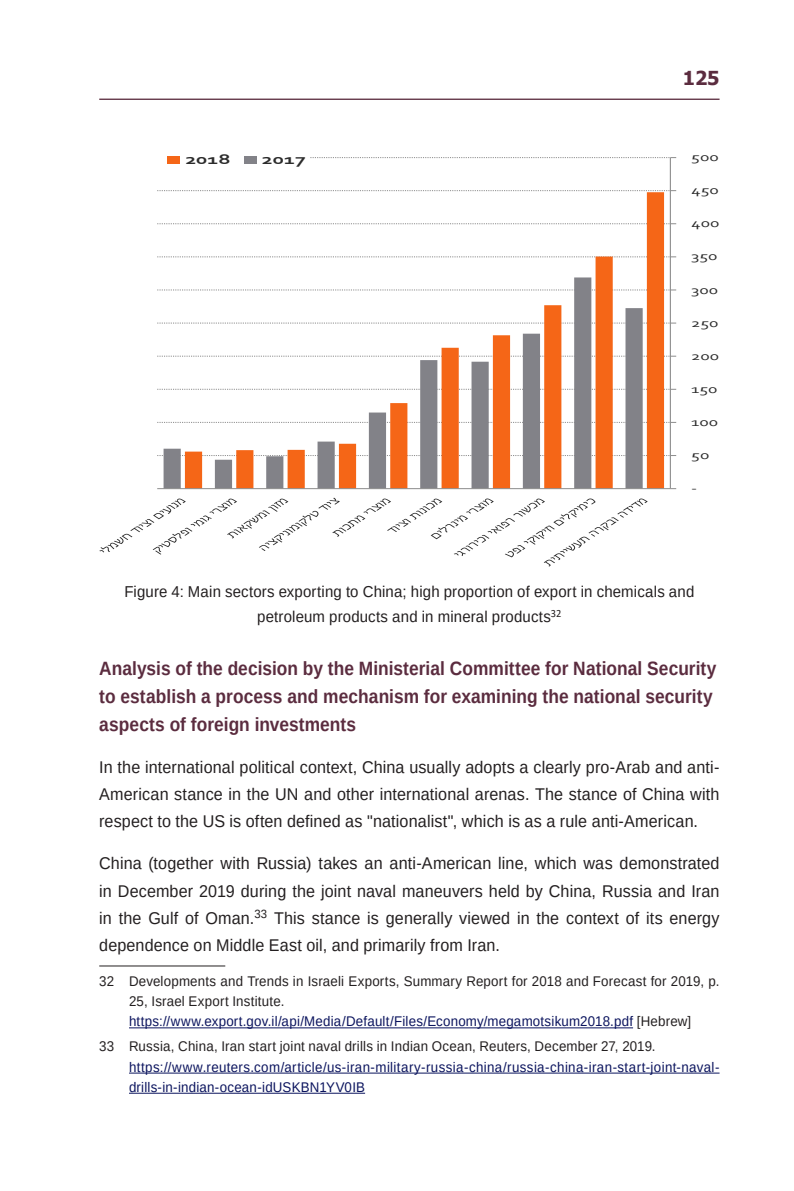
<style>
.page{position:relative;width:794px;height:1191px;background:#fff}
.page>*{position:absolute;margin:0;border:0;box-sizing:border-box;transform-origin:0 0}
.כותרת_2{font:700 19.25px/27.8px "Arimo";letter-spacing:.005em;color:#5b2c3f;scale:.9 1}
.t1{font:700 19.25px "Tahoma";color:#5b2c3f}
.t2{font:700 17.5px "Calibri";color:#000;scale:1.12 1}
.t3{font:16.97px/27.3px "Arimo";letter-spacing:.01em;color:#231f20;text-align:justify;scale:.95 1}
.איור{font:15.75px/25.6px "Arimo";letter-spacing:.01em;color:#231f20;text-align:center;scale:.95 1}
.t4{font:700 14.53px "Corbel";color:#2c2c2c;scale:1.52 1}
.הערת_שוליים{font:14px/20.1px "Arimo";letter-spacing:.02em;color:#0b145e;scale:.95 1}
.הערת_שוליים-2{font:14px/20.1px "Arimo";letter-spacing:.015em;color:#231f20;scale:.95 1}
.t5{font:12.08px "Corbel";color:#2c2c2c;scale:1.52 1}
.s1{color:#231f20}
</style>
<div class="page">
<hr style="left:99px;top:99px;width:620px;height:1px;background:#5b2c3f">
<svg style="left:185px;top:192px;width:479px;height:296px"></svg>
<svg style="left:164px;top:277px;width:478px;height:211px"></svg>
<hr style="left:670px;top:158px;width:1px;height:330px;background:#8e8e8e">
<svg style="left:157px;top:455px;width:519px;height:1px"></svg>
<svg style="left:157px;top:422px;width:519px;height:1px"></svg>
<svg style="left:157px;top:389px;width:519px;height:1px"></svg>
<svg style="left:157px;top:356px;width:519px;height:1px"></svg>
<svg style="left:157px;top:322px;width:519px;height:1px"></svg>
<svg style="left:157px;top:289px;width:519px;height:1px"></svg>
<svg style="left:157px;top:256px;width:519px;height:1px"></svg>
<svg style="left:157px;top:223px;width:519px;height:1px"></svg>
<svg style="left:157px;top:190px;width:519px;height:1px"></svg>
<svg style="left:310px;top:157px;width:366px;height:1px"></svg>
<hr style="left:157px;top:488px;width:513px;height:1px;background:#8e8e8e">
<svg style="left:99px;top:497px;width:549px;height:69px"></svg>
<div style="left:168px;top:156px;width:12px;height:8px;background:#f56617"></div>
<div style="left:244px;top:156px;width:12px;height:8px;background:#828288"></div>
<hr style="left:99px;top:965px;width:126px;height:1px;background:#231f20">
<hr style="left:129px;top:1027px;width:504px;height:1px;background:#0b145e">
<hr style="left:129px;top:1072px;width:590px;height:1px;background:#0b145e">
<hr style="left:129px;top:1093px;width:236px;height:1px;background:#0b145e">
<p class="t1" style="left:683px;top:65px;width:38px">125</p>
<p class="t4" style="left:185px;top:150px;width:31px">2018</p>
<p class="t4" style="left:262px;top:150px;width:30px">2017</p>
<p class="t5" style="left:691px;top:150px;width:20px">500</p>
<p class="t5" style="left:691px;top:183px;width:20px">450</p>
<p class="t5" style="left:691px;top:216px;width:20px">400</p>
<p class="t5" style="left:691px;top:249px;width:19px">350</p>
<p class="t2" style="left:704px;top:276px;width:6px">:</p>
<p class="t5" style="left:691px;top:282px;width:19px">300</p>
<p class="t5" style="left:691px;top:315px;width:20px">250</p>
<p class="t5" style="left:691px;top:348px;width:20px">200</p>
<p class="t5" style="left:691px;top:381px;width:19px">150</p>
<p class="t5" style="left:691px;top:414px;width:19px">100</p>
<p class="t5" style="left:691px;top:447px;width:13px">50</p>
<p class="t5" style="left:691px;top:480px;width:6px">-</p>
<p class="איור" style="left:124px;top:579px;width:601px">Figure 4: Main sectors exporting to China; high proportion of export in chemicals and petroleum products and in mineral products<sup>32</sup></p>
<p class="כותרת_2" style="left:99px;top:655px;width:687px">Analysis of the decision by the Ministerial Committee for National Security to establish a process and mechanism for examining the national security aspects of foreign investments</p>
<p class="t3" style="left:99px;top:753px;width:654px">In the international political context, China usually adopts a clearly pro-Arab and anti-American stance in the UN and other international arenas. The stance of China with respect to the US is often defined as "nationalist", which is as a rule anti-American.</p>
<p class="t3" style="left:99px;top:850px;width:654px">China (together with Russia) takes an anti-American line, which was demonstrated in December 2019 during the joint naval maneuvers held by China, Russia and Iran in the Gulf of Oman.<sup>33</sup> This stance is generally viewed in the context of its energy dependence on Middle East oil, and primarily from Iran.</p>
<p class="הערת_שוליים-2" style="left:129px;top:971px;width:623px;text-indent:-30px">32 Developments and Trends in Israeli Exports, Summary Report for 2018 and Forecast for 2019, p.<br>25, Israel Export Institute.</p>
<p class="הערת_שוליים" style="left:129px;top:1011px;width:593px">https://www.export.gov.il/api/Media/Default/Files/Economy/megamotsikum2018.pdf <span class="s1">[Hebrew]</span></p>
<p class="הערת_שוליים-2" style="left:99px;top:1036px;width:587px">33 Russia, China, Iran start joint naval drills in Indian Ocean, Reuters, December 27, 2019.</p>
<p class="הערת_שוליים" style="left:129px;top:1056px;width:623px">https://www.reuters.com/article/us-iran-military-russia-china/russia-china-iran-start-joint-naval&shy;drills-in-indian-ocean-idUSKBN1YV0IB</p>
</div>
